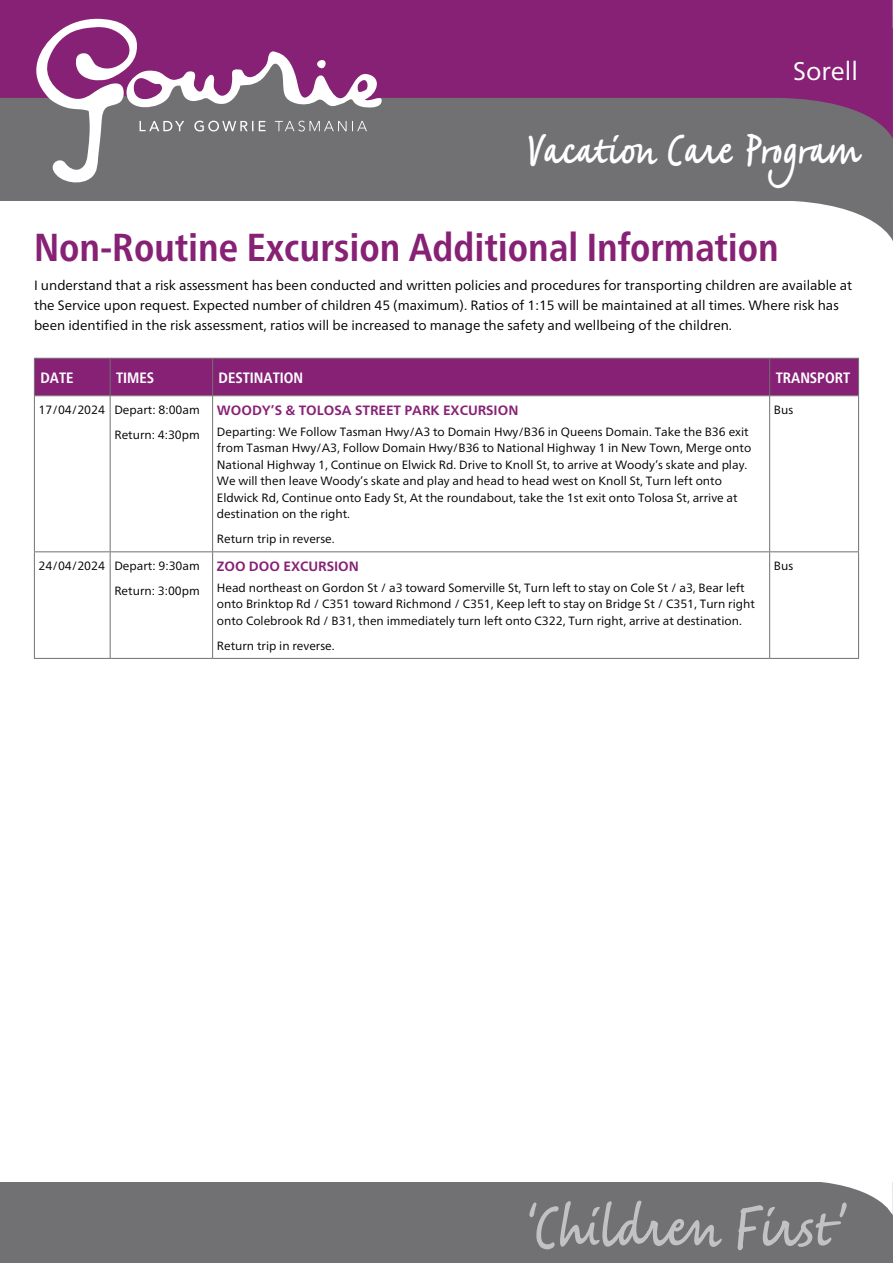
<style>
.page{position:relative;width:893px;height:1263px;background:#fff}
.page>*{position:absolute;margin:0;border:0;box-sizing:border-box;transform-origin:0 0}
.t1{font:45px "Saltbush";color:#fff}
.t2{font:700 condensed 39px "Frutiger Neue LT";color:#872175}
.t3{font:25.5px "Frutiger Neue LT";color:#fff}
.t4{font:700 condensed 15px "Frutiger Neue LT";color:#fff}
.t5{font:13.5px/20.2px "Frutiger Neue LT";color:#000}
.t6{font:700 13.5px "Frutiger Neue LT";color:#872175}
.t7{font:12px/16.5px "Frutiger Neue LT";color:#000;text-align:right}
</style>
<div class="page">
<svg style="left:794px;top:201px;width:99px;height:40px"></svg>
<div style="left:0;top:28px;width:893px;height:173px;background:#717073"></div>
<div style="left:0;top:1182px;width:893px;height:81px;background:#717073"></div>
<div style="left:0;top:0;width:378px;height:98px;background:#872175"></div>
<svg style="left:28px;top:18px;width:350px;height:165px"></svg>
<svg style="left:378px;top:0;width:515px;height:139px;fill:#872175"></svg>
<svg style="left:821px;top:1182px;width:72px;height:33px"></svg>
<svg style="left:529px;top:1200px;width:318px;height:50px"></svg>
<div style="left:35px;top:359px;width:823px;height:36px;background:#872175"></div>
<svg style="left:35px;top:396px;width:823px;height:262px"></svg>
<hr style="left:110px;top:359px;width:1px;height:36px;background:#717073">
<hr style="left:212px;top:359px;width:1px;height:36px;background:#717073">
<hr style="left:769px;top:359px;width:1px;height:36px;background:#717073">
<hr style="left:110px;top:396px;width:1px;height:155px;background:#717073">
<hr style="left:212px;top:396px;width:1px;height:155px;background:#717073">
<hr style="left:769px;top:396px;width:1px;height:155px;background:#717073">
<hr style="left:34px;top:551px;width:76px;height:1px;background:#717073">
<hr style="left:110px;top:551px;width:103px;height:1px;background:#717073">
<hr style="left:110px;top:552px;width:1px;height:106px;background:#717073">
<hr style="left:213px;top:551px;width:557px;height:1px;background:#717073">
<hr style="left:212px;top:552px;width:1px;height:106px;background:#717073">
<hr style="left:770px;top:551px;width:89px;height:1px;background:#717073">
<hr style="left:769px;top:552px;width:1px;height:106px;background:#717073">
<hr style="left:34px;top:395px;width:76px;height:1px;background:#717073">
<hr style="left:34px;top:396px;width:1px;height:155px;background:#717073">
<hr style="left:110px;top:395px;width:103px;height:1px;background:#717073">
<hr style="left:213px;top:395px;width:557px;height:1px;background:#717073">
<hr style="left:770px;top:395px;width:89px;height:1px;background:#717073">
<hr style="left:858px;top:396px;width:1px;height:155px;background:#717073">
<hr style="left:34px;top:552px;width:1px;height:106px;background:#717073">
<hr style="left:858px;top:552px;width:1px;height:106px;background:#717073">
<hr style="left:34px;top:658px;width:76px;height:1px;background:#717073">
<hr style="left:110px;top:658px;width:103px;height:1px;background:#717073">
<hr style="left:213px;top:658px;width:557px;height:1px;background:#717073">
<hr style="left:770px;top:658px;width:89px;height:1px;background:#717073">
<hr style="left:34px;top:358px;width:76px;height:1px;background:#717073">
<hr style="left:34px;top:359px;width:1px;height:36px;background:#717073">
<hr style="left:110px;top:358px;width:103px;height:1px;background:#717073">
<hr style="left:213px;top:358px;width:557px;height:1px;background:#717073">
<hr style="left:770px;top:358px;width:89px;height:1px;background:#717073">
<hr style="left:858px;top:359px;width:1px;height:36px;background:#717073">
<h3 class="t3" style="left:793px;top:56px;width:67px">Sorell</h3>
<h1 class="t1" style="left:527px;top:121px;width:333px">Vacation Care Program</h1>
<h2 class="t2" style="left:34px;top:224px;width:746px">Non-Routine Excursion Additional Information</h2>
<p class="t5" style="left:34px;top:275px;width:820px">I understand that a risk assessment has been conducted and written policies and procedures for transporting children are available at the Service upon request. Expected number of children 45 (maximum). Ratios of 1:15 will be maintained at all times. Where risk has been identified in the risk assessment, ratios will be increased to manage the safety and wellbeing of the children.</p>
<p class="t4" style="left:40px;top:369px;width:35px">DATE</p>
<p class="t4" style="left:116px;top:369px;width:40px">TIMES</p>
<p class="t4" style="left:219px;top:369px;width:86px">DESTINATION</p>
<p class="t4" style="left:776px;top:369px;width:76px">TRANSPORT</p>
<p class="t7" style="left:39px;top:397px;width:163px;line-height:25px">17/04/2024 Depart: 8:00am<br>Return: 4:30pm</p>
<p class="t6" style="left:217px;top:402px;width:303px">WOODY’S &amp; TOLOSA STREET PARK EXCURSION</p>
<p class="t7" style="left:774px;top:401px;width:21px">Bus</p>
<p class="t7" style="left:217px;top:423px;width:536px;text-align:left">Departing: We Follow Tasman Hwy/A3 to Domain Hwy/B36 in Queens Domain. Take the B36 exit from Tasman Hwy/A3, Follow Domain Hwy/B36 to National Highway 1 in New Town, Merge onto National Highway 1, Continue on Elwick Rd. Drive to Knoll St, to arrive at Woody’s skate and play.<br>We will then leave Woody’s skate and play and head to head west on Knoll St, Turn left onto Eldwick Rd, Continue onto Eady St, At the roundabout, take the 1st exit onto Tolosa St, arrive at destination on the right.</p>
<p class="t7" style="left:217px;top:531px;width:119px">Return trip in reverse.</p>
<p class="t7" style="left:39px;top:553px;width:163px;line-height:25px">24/04/2024 Depart: 9:30am<br>Return: 3:00pm</p>
<p class="t6" style="left:217px;top:558px;width:144px">ZOO DOO EXCURSION</p>
<p class="t7" style="left:217px;top:579px;width:539px;text-align:left">Head northeast on Gordon St / a3 toward Somerville St, Turn left to stay on Cole St / a3, Bear left onto Brinktop Rd / C351 toward Richmond / C351, Keep left to stay on Bridge St / C351, Turn right onto Colebrook Rd / B31, then immediately turn left onto C322, Turn right, arrive at destination.</p>
<p class="t7" style="left:217px;top:637px;width:119px">Return trip in reverse.</p>
<p class="t7" style="left:774px;top:557px;width:21px">Bus</p>
</div>
